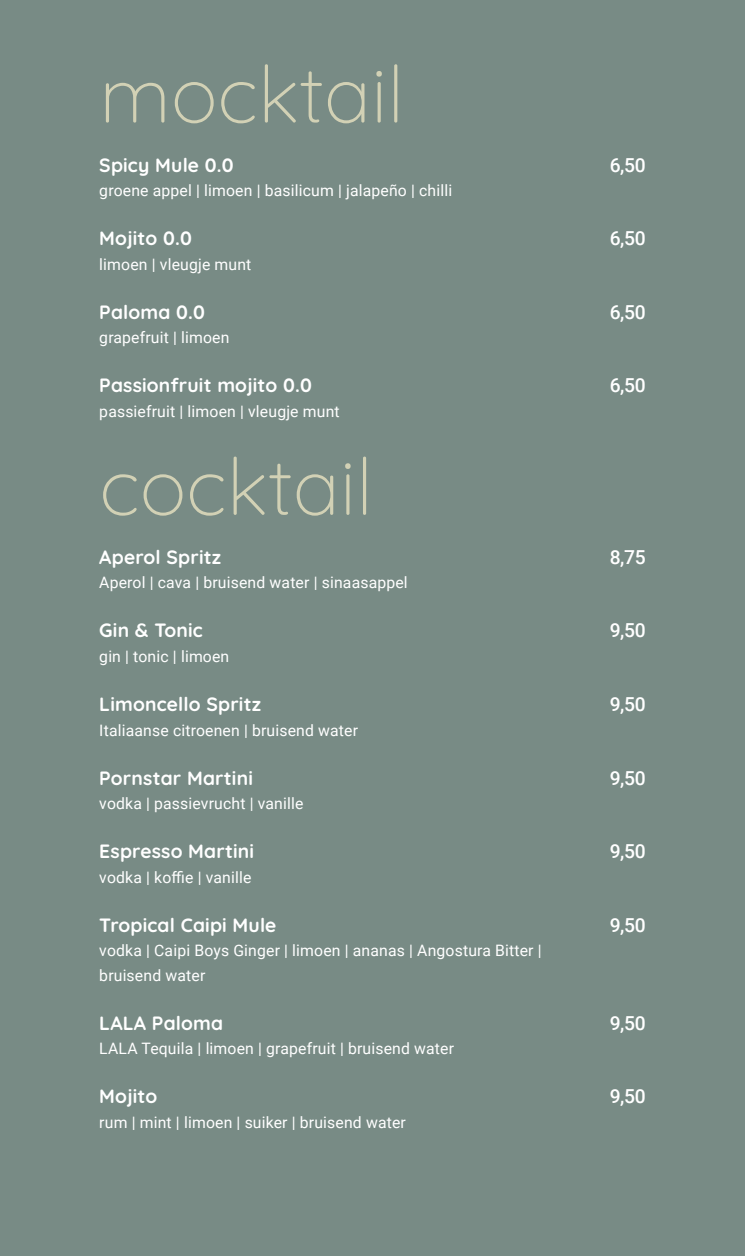
<style>
.page{position:relative;width:745px;height:1256px;background:#fff}
.page>*{position:absolute;margin:0;border:0;box-sizing:border-box;transform-origin:0 0}
.t1{font:300 78.75px "Quicksand";color:#d2d1b5}
.t2{font:700 19.25px "Quicksand";letter-spacing:.01em;color:#fff}
.t3{font:500 19.25px "Roboto";letter-spacing:-.02em;color:#fff}
.t4{font:15.75px/24.5px "Roboto";letter-spacing:.01em;color:#fff}
</style>
<div class="page">
<div style="left:0;top:0;width:744px;height:1255px;background:#788b85"></div>
<h1 class="t1" style="left:99px;top:34px;width:306px">mocktail</h1>
<p class="t2" style="left:99px;top:150px;width:136px">Spicy Mule 0.0</p>
<p class="t3" style="left:609px;top:151px;width:37px">6,50</p>
<p class="t4" style="left:99px;top:178px;width:354px">groene appel | limoen | basilicum | jalapeño | chilli</p>
<p class="t2" style="left:99px;top:223px;width:94px">Mojito 0.0</p>
<p class="t3" style="left:609px;top:225px;width:37px">6,50</p>
<p class="t4" style="left:99px;top:251px;width:153px">limoen | vleugje munt</p>
<p class="t2" style="left:99px;top:297px;width:107px">Paloma 0.0</p>
<p class="t3" style="left:609px;top:298px;width:37px">6,50</p>
<p class="t4" style="left:99px;top:325px;width:132px">grapefruit | limoen</p>
<p class="t2" style="left:99px;top:370px;width:214px">Passionfruit mojito 0.0</p>
<p class="t3" style="left:609px;top:372px;width:37px">6,50</p>
<p class="t4" style="left:99px;top:398px;width:242px">passiefruit | limoen | vleugje munt</p>
<h1 class="t1" style="left:99px;top:426px;width:275px">cocktail</h1>
<p class="t2" style="left:99px;top:542px;width:123px">Aperol Spritz</p>
<p class="t3" style="left:609px;top:543px;width:37px">8,75</p>
<p class="t4" style="left:99px;top:570px;width:310px">Aperol | cava | bruisend water | sinaasappel</p>
<p class="t2" style="left:99px;top:615px;width:105px">Gin &amp; Tonic</p>
<p class="t3" style="left:609px;top:617px;width:37px">9,50</p>
<p class="t4" style="left:99px;top:643px;width:131px">gin | tonic | limoen</p>
<p class="t2" style="left:99px;top:689px;width:163px">Limoncello Spritz</p>
<p class="t3" style="left:609px;top:690px;width:37px">9,50</p>
<p class="t4" style="left:99px;top:717px;width:260px">Italiaanse citroenen | bruisend water</p>
<p class="t2" style="left:99px;top:762px;width:155px">Pornstar Martini</p>
<p class="t3" style="left:609px;top:764px;width:37px">9,50</p>
<p class="t4" style="left:99px;top:790px;width:205px">vodka | passievrucht | vanille</p>
<p class="t2" style="left:99px;top:836px;width:156px">Espresso Martini</p>
<p class="t3" style="left:609px;top:837px;width:37px">9,50</p>
<p class="t4" style="left:99px;top:864px;width:153px">vodka | koffie | vanille</p>
<p class="t2" style="left:99px;top:909px;width:178px">Tropical Caipi Mule</p>
<p class="t3" style="left:609px;top:911px;width:37px">9,50</p>
<p class="t4" style="left:99px;top:937px;width:443px">vodka | Caipi Boys Ginger | limoen | ananas | Angostura Bitter | bruisend water</p>
<p class="t2" style="left:99px;top:1007px;width:125px">LALA Paloma</p>
<p class="t3" style="left:609px;top:1009px;width:37px">9,50</p>
<p class="t4" style="left:99px;top:1035px;width:356px">LALA Tequila | limoen | grapefruit | bruisend water</p>
<p class="t2" style="left:99px;top:1081px;width:59px">Mojito</p>
<p class="t3" style="left:609px;top:1082px;width:37px">9,50</p>
<p class="t4" style="left:99px;top:1109px;width:308px">rum | mint | limoen | suiker | bruisend water</p>
</div>
